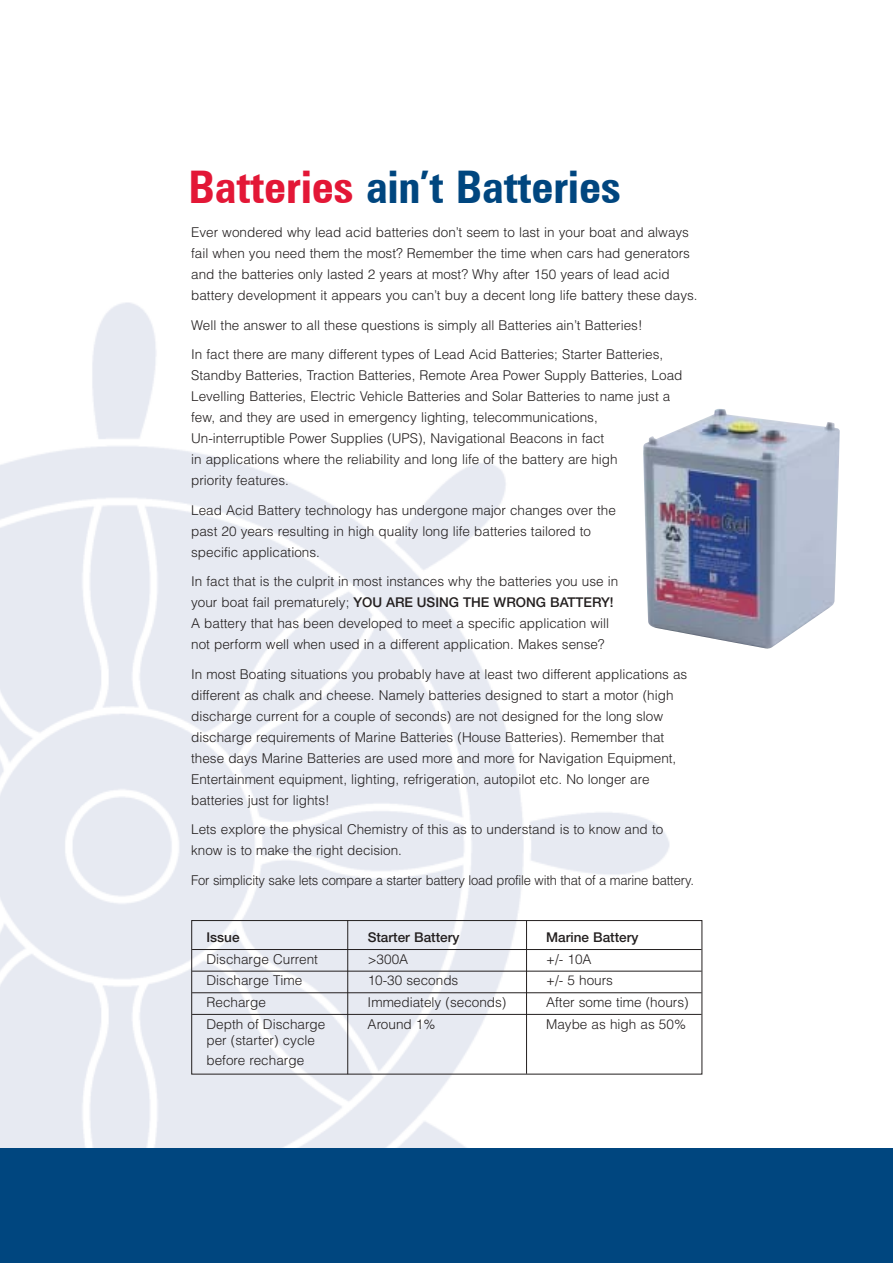
<style>
.page{position:relative;width:893px;height:1263px;background:#fff}
.page>*{position:absolute;margin:0;border:0;box-sizing:border-box;transform-origin:0 0}
.t1{font:700 condensed 45px "Zurich BT";color:#00467f}
.t2{font:300 13.5px/21px "Helvetica";color:#231f1f}
.t3{font:500 13.5px "Helvetica Neue";color:#231f1f}
.t4{font:300 13.5px "Helvetica";color:#231f1f;scale:.96 1}
.s1{color:#e31736}
.s2{font-family:"Helvetica";font-weight:300}
</style>
<div class="page">
<hr style="left:192px;top:949px;width:509px;height:1px;background:#231f1f">
<hr style="left:192px;top:971px;width:509px;height:1px;background:#231f1f">
<hr style="left:192px;top:992px;width:509px;height:1px;background:#231f1f">
<hr style="left:192px;top:1014px;width:509px;height:1px;background:#231f1f">
<div style="left:191px;top:920px;width:511px;height:155px;border:1px solid #231f1f"></div>
<div style="left:0;top:1148px;width:892px;height:115px;background:#00467f"></div>
<hr style="left:347px;top:920px;width:1px;height:154px;background:#231f1f">
<hr style="left:526px;top:921px;width:1px;height:153px;background:#231f1f">
<img style="left:643px;top:409px;width:196px;height:240px">
<h1 class="t1" style="left:188px;top:159px;width:434px"><span class="s1">Batteries</span> ainít Batteries</h1>
<p class="t2" style="left:191px;top:223px;width:508px">Ever wondered why lead acid batteries don’t seem to last in your boat and always fail when you need them the most? Remember the time when cars had generators and the batteries only lasted 2 years at most? Why after 150 years of lead acid battery development it appears you can’t buy a decent long life battery these days.</p>
<p class="t2" style="left:191px;top:312px;width:473px;line-height:29.5px">Well the answer to all these questions is simply all Batteries ain’t Batteries!<br>In fact there are many different types of Lead Acid Batteries; Starter Batteries,</p>
<p class="t2" style="left:191px;top:366px;width:492px">Standby Batteries, Traction Batteries, Remote Area Power Supply Batteries, Load Levelling Batteries, Electric Vehicle Batteries and Solar Batteries to name just a few, and they are used in emergency lighting, telecommunications, Un-interruptible Power Supplies (UPS), Navigational Beacons in fact<br>in applications where the reliability and long life of the battery are high<br>priority features.</p>
<p class="t2" style="left:191px;top:501px;width:426px">Lead Acid Battery technology has undergone major changes over the past 20 years resulting in high quality long life batteries tailored to specific applications.</p>
<p class="t2" style="left:191px;top:572px;width:428px">In fact that is the culprit in most instances why the batteries you use in</p>
<p class="t3" style="left:191px;top:598px;width:424px"><span class="s2">your boat fail prematurely;</span> YOU ARE USING THE WRONG BATTERY!</p>
<p class="t2" style="left:191px;top:614px;width:419px">A battery that has been developed to meet a specific application will not perform well when used in a different application. Makes sense?</p>
<p class="t2" style="left:191px;top:665px;width:497px">In most Boating situations you probably have at least two different applications as different as chalk and cheese. Namely batteries designed to start a motor (high discharge current for a couple of seconds) are not designed for the long slow discharge requirements of Marine Batteries (House Batteries). Remember that these days Marine Batteries are used more and more for Navigation Equipment, Entertainment equipment, lighting, refrigeration, autopilot etc. No longer are batteries just for lights!</p>
<p class="t2" style="left:191px;top:820px;width:473px">Lets explore the physical Chemistry of this as to understand is to know and to know is to make the right decision.</p>
<p class="t4" style="left:191px;top:875px;width:525px">For simplicity sake lets compare a starter battery load profile with that of a marine battery.</p>
<p class="t3" style="left:206px;top:933px;width:35px">Issue</p>
<p class="t3" style="left:367px;top:933px;width:93px">Starter Battery</p>
<p class="t3" style="left:546px;top:933px;width:94px">Marine Battery</p>
<p class="t2" style="left:206px;top:950px;width:113px">Discharge Current</p>
<p class="t2" style="left:367px;top:950px;width:42px">&gt;300A</p>
<p class="t2" style="left:546px;top:950px;width:47px">+/- 10A</p>
<p class="t2" style="left:206px;top:971px;width:97px">Discharge Time</p>
<p class="t2" style="left:367px;top:971px;width:92px">10-30 seconds</p>
<p class="t2" style="left:546px;top:971px;width:68px">+/- 5 hours</p>
<p class="t2" style="left:206px;top:993px;width:61px">Recharge</p>
<p class="t2" style="left:367px;top:993px;width:140px">Immediately (seconds)</p>
<p class="t2" style="left:546px;top:993px;width:144px">After some time (hours)</p>
<p class="t2" style="left:206px;top:1015px;width:120px">Depth of Discharge</p>
<p class="t2" style="left:367px;top:1015px;width:69px">Around 1%</p>
<p class="t2" style="left:546px;top:1015px;width:141px">Maybe as high as 50%</p>
<p class="t2" style="left:206px;top:1032px;width:110px;line-height:19.5px">per (starter) cycle before recharge</p>
</div>
